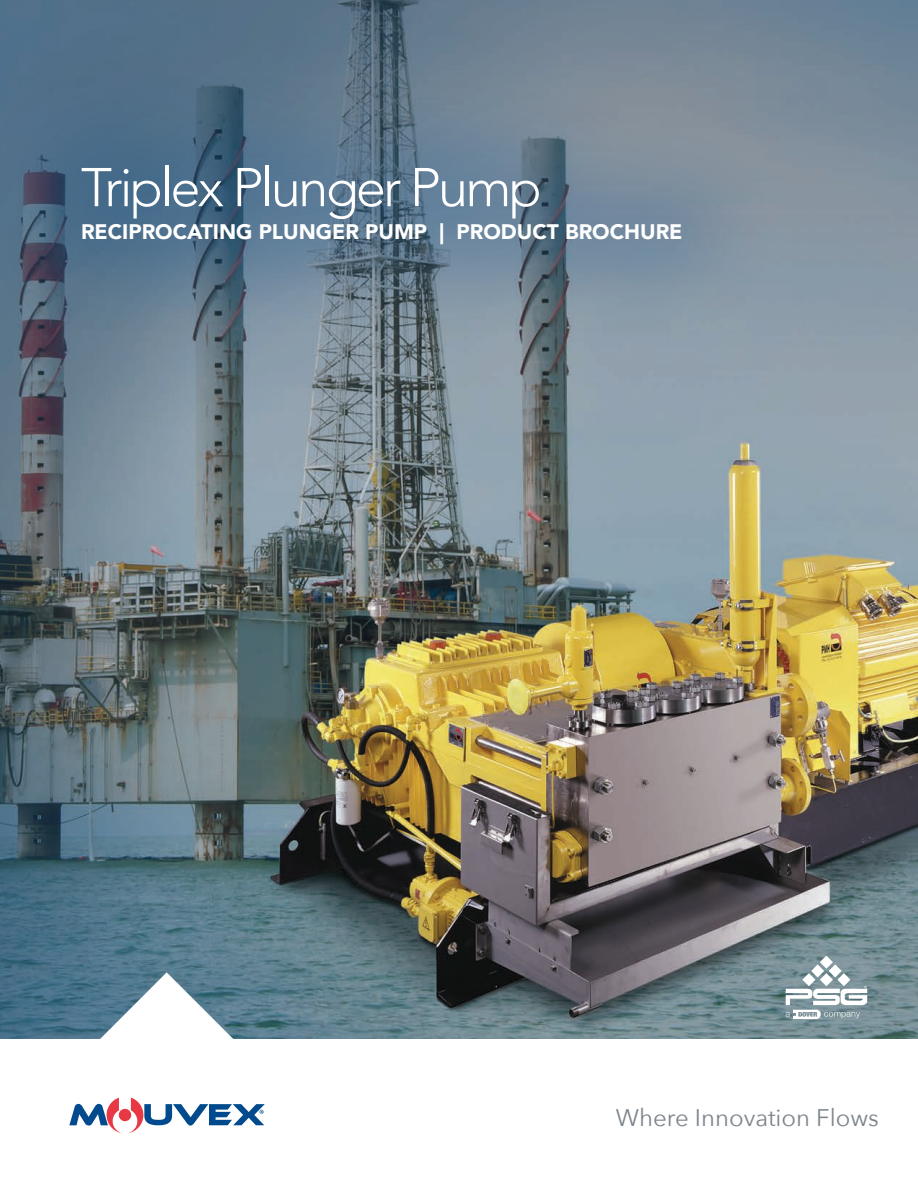
<style>
.page{position:relative;width:918px;height:1188px;background:#fff}
.page>*{position:absolute;margin:0;border:0;box-sizing:border-box;transform-origin:0 0}
.t1{font:300 54px "Avenir";letter-spacing:-.05em;color:#fff}
.t2{font:24px "Avenir Next";color:#7e868d}
.t3{font:900 21px "Avenir";color:#fff}
</style>
<div class="page">
<img style="left:0;top:0;width:918px;height:1039px">
<svg style="left:786px;top:956px;width:81px;height:63px"></svg>
<svg style="left:69px;top:972px;width:196px;height:162px"></svg>
<div style="left:0;top:65px;width:781px;height:279px;background:#004a8d;opacity:.25"></div>
<h1 class="t1" style="left:81px;top:156px;width:462px">Triplex Plunger Pump</h1>
<p class="t3" style="left:81px;top:214px;width:603px">RECIPROCATING PLUNGER PUMP | PRODUCT BROCHURE</p>
<p class="t2" style="left:616px;top:1097px;width:265px">Where Innovation Flows</p>
</div>
